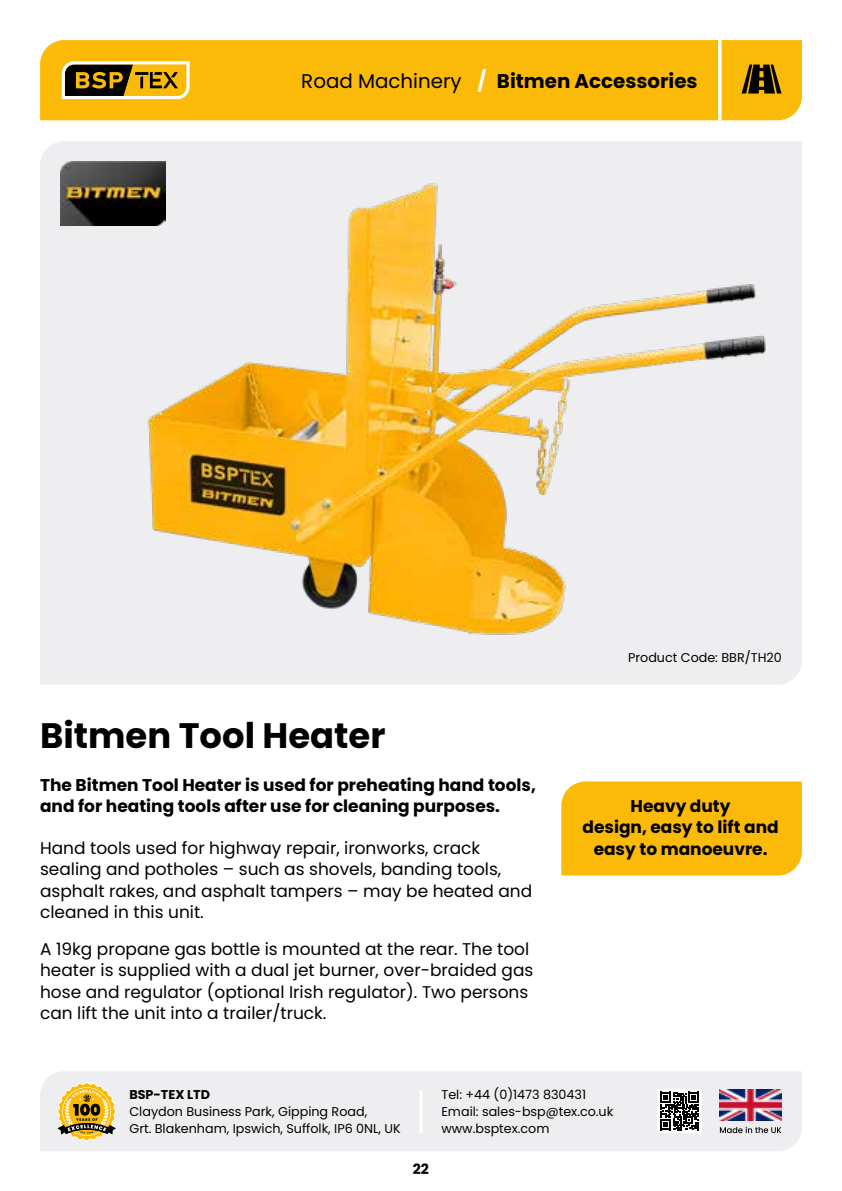
<style>
.page{position:relative;width:842px;height:1191px;background:#fff}
.page>*{position:absolute;margin:0;border:0;box-sizing:border-box;transform-origin:0 0}
.t1{font:700 35.4px "Poppins";color:#000}
.t2{font:700 19.8px "Poppins";color:#000}
.t3{font:17px/21.2px "Poppins";color:#000}
.t4{font:700 17px/21.2px "Poppins";color:#000;text-align:center}
.t5{font:700 14.2px "Poppins";color:#000}
.t6{font:12.8px/17px "Poppins";color:#000}
.t7{font:700 12.8px "Poppins";color:#000}
.s1{font-weight:400}
.s2{color:#fff}
</style>
<div class="page">
<div style="left:40px;top:1071px;width:762px;height:80px;background:#eeeef0"></div>
<img style="left:720px;top:1089px;width:61px;height:31px">
<svg style="left:720px;top:1126px;width:61px;height:7px"></svg>
<svg style="left:57px;top:1081px;width:60px;height:60px;background:#cfb264"></svg>
<hr style="left:420px;top:1090px;width:2px;height:43px;background:#fff">
<div style="left:657px;top:1089px;width:45px;height:44px;background:#fff"></div>
<svg style="left:660px;top:1091px;width:39px;height:39px"></svg>
<div style="left:40px;top:141px;width:762px;height:543px;background:#eeeef0"></div>
<img style="left:60px;top:161px;width:105px;height:64px">
<div style="left:40px;top:40px;width:762px;height:80px;background:#fbba07"></div>
<svg style="left:62px;top:61px;width:128px;height:38px"></svg>
<svg style="left:718px;top:40px;width:4px;height:80px"></svg>
<svg style="left:741px;top:65px;width:40px;height:28px"></svg>
<div style="left:561px;top:781px;width:241px;height:94px;background:#fbba07"></div>
<img style="left:135px;top:175px;width:644px;height:481px">
<p class="t2" style="left:301px;top:70px;width:398px"><span class="s1">Road Machinery</span> <span class="s2">/</span> Bitmen Accessories</p>
<h1 class="t1" style="left:40px;top:715px;width:347px">Bitmen Tool Heater</h1>
<p class="t4" style="left:40px;top:774px;width:497px;text-align:left">The Bitmen Tool Heater is used for preheating hand tools, and for heating tools after use for cleaning purposes.</p>
<p class="t3" style="left:40px;top:837px;width:494px">Hand tools used for highway repair, ironworks, crack sealing and potholes – such as shovels, banding tools, asphalt rakes, and asphalt tampers – may be heated and cleaned in this unit.</p>
<p class="t3" style="left:40px;top:938px;width:495px">A 19kg propane gas bottle is mounted at the rear. The tool heater is supplied with a dual jet burner, over-braided gas hose and regulator (optional Irish regulator). Two persons can lift the unit into a trailer/truck.</p>
<p class="t6" style="left:628px;top:649px;width:155px">Product Code: BBR/TH20</p>
<p class="t4" style="left:583px;top:795px;width:198px">Heavy duty<br>design, easy to lift and easy to manoeuvre.</p>
<p class="t7" style="left:129px;top:1087px;width:82px">BSP-TEX LTD</p>
<p class="t6" style="left:129px;top:1103px;width:273px">Claydon Business Park, Gipping Road,<br>Grt. Blakenham, Ipswich, Suffolk, IP6 0NL, UK</p>
<p class="t5" style="left:413px;top:1160px;width:18px">22</p>
<p class="t6" style="left:441px;top:1086px;width:173px">Tel: +44 (0)1473 830431<br>Email: sales-bsp@tex.co.uk www.bsptex.com</p>
</div>
